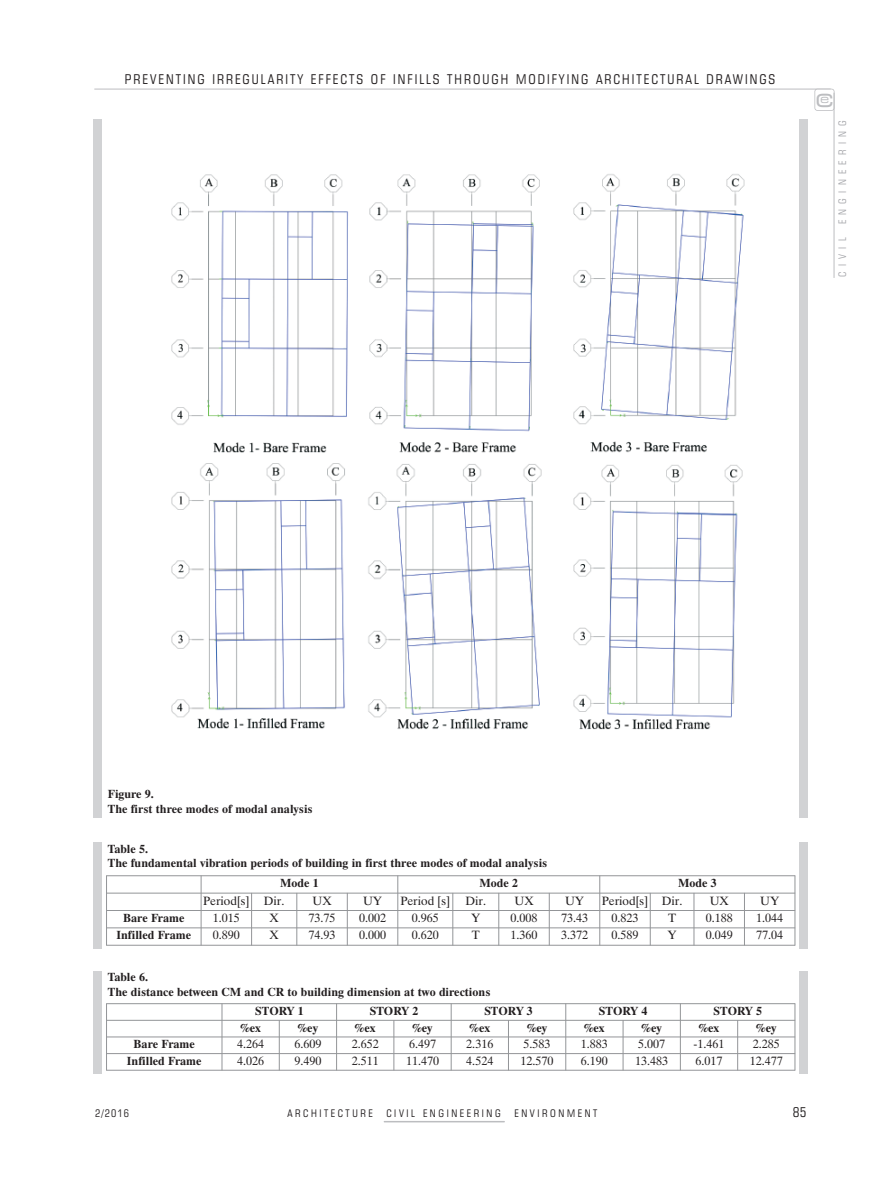
<style>
.page{position:relative;width:893px;height:1191px;background:#fff}
.page>*{position:absolute;margin:0;border:0;box-sizing:border-box;transform-origin:0 0}
.t1{font:25.5px "Square 721 Ex EU";color:#bcbdc0}
.t2{font:13.5px "Square 721 Cn EU";letter-spacing:.15em;color:#231f20}
.t3{font:700 12px/14.4px "Dutch 801 EU";color:#231f20}
.t4{font:12px "Dutch 801 EU";color:#231f20}
.t5{font:11.85px "Square 721 Ex EU";color:#bcbdc0}
.t6{font:10.5px "Square 721 Cn EU";letter-spacing:.25em;color:#231f20}
.t7{font:10.5px "Square 721 Cn EU";letter-spacing:.5em;color:#a8a9ad}
</style>
<div class="page">
<hr style="left:94px;top:89px;width:737px;height:1px;background:#bcbdc0">
<div style="left:814px;top:89px;width:20px;height:22px;border:2px solid #bcbdc0;border-radius:3px"></div>
<hr style="left:834px;top:93px;width:1px;height:185px;background:#bcbdc0">
<hr style="left:384px;top:1121px;width:121px;height:1px;background:#bcbdc0">
<div style="left:94px;top:971px;width:8px;height:102px;background:#d1d2d4"></div>
<div style="left:799px;top:971px;width:9px;height:102px;background:#d1d2d4"></div>
<div style="left:94px;top:842px;width:8px;height:106px;background:#d1d2d4"></div>
<div style="left:799px;top:842px;width:9px;height:106px;background:#d1d2d4"></div>
<hr style="left:106px;top:875px;width:1px;height:70px;background:#939598">
<hr style="left:201px;top:875px;width:1px;height:70px;background:#939598">
<hr style="left:251px;top:893px;width:1px;height:52px;background:#939598">
<hr style="left:297px;top:893px;width:1px;height:52px;background:#939598">
<hr style="left:347px;top:893px;width:1px;height:52px;background:#939598">
<hr style="left:398px;top:875px;width:1px;height:70px;background:#939598">
<hr style="left:453px;top:893px;width:1px;height:52px;background:#939598">
<hr style="left:498px;top:893px;width:1px;height:52px;background:#939598">
<hr style="left:549px;top:893px;width:1px;height:52px;background:#939598">
<hr style="left:599px;top:875px;width:1px;height:70px;background:#939598">
<hr style="left:650px;top:893px;width:1px;height:52px;background:#939598">
<hr style="left:694px;top:893px;width:1px;height:52px;background:#939598">
<hr style="left:744px;top:893px;width:1px;height:52px;background:#939598">
<hr style="left:795px;top:875px;width:1px;height:70px;background:#939598">
<hr style="left:106px;top:875px;width:689px;height:1px;background:#939598">
<hr style="left:106px;top:893px;width:689px;height:1px;background:#939598">
<hr style="left:106px;top:910px;width:689px;height:1px;background:#939598">
<hr style="left:106px;top:927px;width:689px;height:1px;background:#939598">
<hr style="left:106px;top:945px;width:689px;height:1px;background:#939598">
<hr style="left:106px;top:1003px;width:1px;height:67px;background:#939598">
<hr style="left:222px;top:1003px;width:1px;height:67px;background:#939598">
<hr style="left:279px;top:1020px;width:1px;height:50px;background:#939598">
<hr style="left:336px;top:1003px;width:1px;height:67px;background:#939598">
<hr style="left:394px;top:1020px;width:1px;height:50px;background:#939598">
<hr style="left:451px;top:1003px;width:1px;height:67px;background:#939598">
<hr style="left:508px;top:1020px;width:1px;height:50px;background:#939598">
<hr style="left:565px;top:1003px;width:1px;height:67px;background:#939598">
<hr style="left:623px;top:1020px;width:1px;height:50px;background:#939598">
<hr style="left:680px;top:1003px;width:1px;height:67px;background:#939598">
<hr style="left:737px;top:1020px;width:1px;height:50px;background:#939598">
<hr style="left:795px;top:1003px;width:1px;height:67px;background:#939598">
<hr style="left:106px;top:1003px;width:689px;height:1px;background:#939598">
<hr style="left:106px;top:1020px;width:689px;height:1px;background:#939598">
<hr style="left:106px;top:1036px;width:689px;height:1px;background:#939598">
<hr style="left:106px;top:1053px;width:689px;height:1px;background:#939598">
<hr style="left:106px;top:1070px;width:689px;height:1px;background:#939598">
<div style="left:94px;top:119px;width:8px;height:698px;background:#d1d2d4"></div>
<div style="left:799px;top:119px;width:9px;height:698px;background:#d1d2d4"></div>
<img style="left:171px;top:174px;width:574px;height:556px">
<p class="t2" style="left:125px;top:71px;width:652px">PREVENTING IRREGULARITY EFFECTS OF INFILLS THROUGH MODIFYING ARCHITECTURAL DRAWINGS</p>
<h1 class="t1" style="left:815px;top:82px;width:20px">c</h1>
<p class="t5" style="left:820px;top:92px;width:11px">e</p>
<p class="t7" style="left:836px;top:224px;width:105px;rotate:-90deg">ENGINEERING</p>
<p class="t7" style="left:836px;top:276px;width:40px;rotate:-90deg">CIVIL</p>
<p class="t3" style="left:108px;top:787px;width:206px">Figure 9.<br>The first three modes of modal analysis</p>
<p class="t3" style="left:108px;top:842px;width:441px">Table 5.<br>The fundamental vibration periods of building in first three modes of modal analysis</p>
<p class="t3" style="left:280px;top:876px;width:40px">Mode 1</p>
<p class="t3" style="left:479px;top:876px;width:40px">Mode 2</p>
<p class="t3" style="left:678px;top:876px;width:40px">Mode 3</p>
<p class="t4" style="left:203px;top:893px;width:83px">Period[s] Dir.</p>
<p class="t4" style="left:313px;top:893px;width:21px">UX</p>
<p class="t4" style="left:363px;top:893px;width:21px">UY</p>
<p class="t4" style="left:401px;top:893px;width:51px">Period [s]</p>
<p class="t4" style="left:465px;top:893px;width:22px">Dir.</p>
<p class="t4" style="left:514px;top:893px;width:21px">UX</p>
<p class="t4" style="left:565px;top:893px;width:21px">UY</p>
<p class="t4" style="left:602px;top:893px;width:82px">Period[s] Dir.</p>
<p class="t4" style="left:710px;top:893px;width:21px">UX</p>
<p class="t4" style="left:760px;top:893px;width:21px">UY</p>
<p class="t3" style="left:123px;top:911px;width:63px">Bare Frame</p>
<p class="t4" style="left:213px;top:910px;width:28px">1.015</p>
<p class="t4" style="left:270px;top:910px;width:11px">X</p>
<p class="t4" style="left:309px;top:910px;width:28px">73.75</p>
<p class="t4" style="left:359px;top:910px;width:29px">0.002</p>
<p class="t4" style="left:412px;top:910px;width:28px">0.965</p>
<p class="t4" style="left:471px;top:910px;width:11px">Y</p>
<p class="t4" style="left:510px;top:910px;width:28px">0.008</p>
<p class="t4" style="left:561px;top:910px;width:28px">73.43</p>
<p class="t4" style="left:611px;top:910px;width:28px">0.823</p>
<p class="t4" style="left:668px;top:910px;width:9px">T</p>
<p class="t4" style="left:706px;top:910px;width:28px">0.188</p>
<p class="t4" style="left:756px;top:910px;width:28px">1.044</p>
<p class="t3" style="left:117px;top:928px;width:76px">Infilled Frame</p>
<p class="t4" style="left:213px;top:928px;width:28px">0.890</p>
<p class="t4" style="left:270px;top:928px;width:11px">X</p>
<p class="t4" style="left:309px;top:928px;width:28px">74.93</p>
<p class="t4" style="left:359px;top:928px;width:29px">0.000</p>
<p class="t4" style="left:412px;top:928px;width:28px">0.620</p>
<p class="t4" style="left:472px;top:928px;width:9px">T</p>
<p class="t4" style="left:510px;top:928px;width:28px">1.360</p>
<p class="t4" style="left:561px;top:928px;width:28px">3.372</p>
<p class="t4" style="left:611px;top:928px;width:28px">0.589</p>
<p class="t4" style="left:667px;top:928px;width:11px">Y</p>
<p class="t4" style="left:706px;top:928px;width:28px">0.049</p>
<p class="t4" style="left:756px;top:928px;width:28px">77.04</p>
<p class="t3" style="left:108px;top:970px;width:384px">Table 6.<br>The distance between CM and CR to building dimension at two directions</p>
<p class="t3" style="left:255px;top:1004px;width:50px">STORY 1</p>
<p class="t3" style="left:369px;top:1004px;width:50px">STORY 2</p>
<p class="t3" style="left:484px;top:1004px;width:50px">STORY 3</p>
<p class="t3" style="left:599px;top:1004px;width:50px">STORY 4</p>
<p class="t3" style="left:713px;top:1004px;width:50px">STORY 5</p>
<p class="t3" style="left:240px;top:1021px;width:22px">%ex</p>
<p class="t3" style="left:298px;top:1021px;width:22px">%ey</p>
<p class="t3" style="left:355px;top:1021px;width:22px">%ex</p>
<p class="t3" style="left:412px;top:1021px;width:22px">%ey</p>
<p class="t3" style="left:470px;top:1021px;width:22px">%ex</p>
<p class="t3" style="left:527px;top:1021px;width:22px">%ey</p>
<p class="t3" style="left:584px;top:1021px;width:22px">%ex</p>
<p class="t3" style="left:642px;top:1021px;width:22px">%ey</p>
<p class="t3" style="left:699px;top:1021px;width:22px">%ex</p>
<p class="t3" style="left:756px;top:1021px;width:22px">%ey</p>
<p class="t3" style="left:134px;top:1037px;width:63px">Bare Frame</p>
<p class="t4" style="left:237px;top:1036px;width:28px">4.264</p>
<p class="t4" style="left:294px;top:1036px;width:28px">6.609</p>
<p class="t4" style="left:352px;top:1036px;width:28px">2.652</p>
<p class="t4" style="left:409px;top:1036px;width:28px">6.497</p>
<p class="t4" style="left:466px;top:1036px;width:28px">2.316</p>
<p class="t4" style="left:524px;top:1036px;width:28px">5.583</p>
<p class="t4" style="left:581px;top:1036px;width:28px">1.883</p>
<p class="t4" style="left:638px;top:1036px;width:28px">5.007</p>
<p class="t4" style="left:693px;top:1036px;width:32px">-1.461</p>
<p class="t4" style="left:753px;top:1036px;width:28px">2.285</p>
<p class="t3" style="left:127px;top:1054px;width:76px">Infilled Frame</p>
<p class="t4" style="left:237px;top:1053px;width:28px">4.026</p>
<p class="t4" style="left:294px;top:1053px;width:28px">9.490</p>
<p class="t4" style="left:352px;top:1053px;width:28px">2.511</p>
<p class="t4" style="left:406px;top:1053px;width:34px">11.470</p>
<p class="t4" style="left:466px;top:1053px;width:28px">4.524</p>
<p class="t4" style="left:521px;top:1053px;width:34px">12.570</p>
<p class="t4" style="left:581px;top:1053px;width:28px">6.190</p>
<p class="t4" style="left:635px;top:1053px;width:34px">13.483</p>
<p class="t4" style="left:695px;top:1053px;width:28px">6.017</p>
<p class="t4" style="left:750px;top:1053px;width:34px">12.477</p>
<p class="t6" style="left:95px;top:1107px;width:36px">2/2016</p>
<p class="t6" style="left:287px;top:1107px;width:87px">ARCHITECTURE</p>
<p class="t6" style="left:386px;top:1107px;width:116px">CIVIL ENGINEERING</p>
<p class="t6" style="left:514px;top:1107px;width:85px">ENVIRONMENT</p>
<p class="t2" style="left:793px;top:1104px;width:15px">85</p>
</div>
